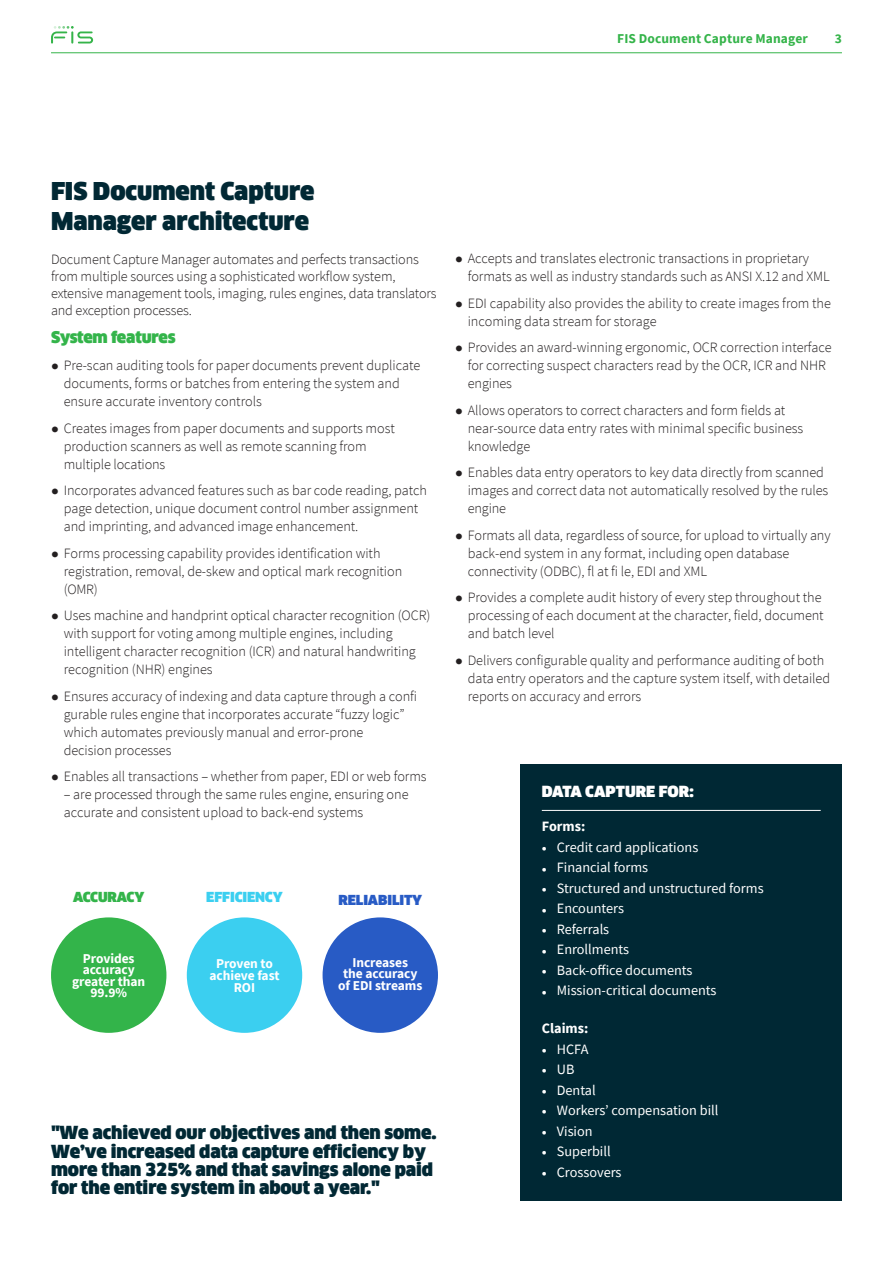
<style>
.page{position:relative;width:893px;height:1263px;background:#fff}
.page>*{position:absolute;margin:0;border:0;box-sizing:border-box;transform-origin:0 0}
.A_HEAD{font:900 24px/30px "Clan Offc Pro";color:#012834}
.BODY{font:900 17.55px/18.3px "Clan Offc Pro";letter-spacing:-.005em;color:#012834}
.BODY-2{font:900 15.75px "Clan Offc Pro";letter-spacing:-.02em;color:#33b44a}
.FEATURE_BOX_MAIN_TIT{font:900 15px "Clan Offc Pro";color:#fff}
.BODY-3{font:300 14.25px/18px "Source Sans Pro";letter-spacing:-.005em;color:#231f20}
.t1{font:14.25px "Source Sans Pro";color:#fff}
.FEATURE_BOX_BULLETS{font:700 14.25px "Source Sans Pro";color:#fff}
.BODY-4{font:700 13.5px/11.6px "Source Sans Pro";letter-spacing:-.005em;color:#fff;text-align:center}
.t2{font:700 13.5px "Source Sans Pro";letter-spacing:.01em;color:#35b44a}
.BODY-5{font:900 13.5px "Clan Offc Pro";letter-spacing:-.01em;color:#285bc5}
.BODY-6{font:900 13.5px "Clan Offc Pro";letter-spacing:-.01em;color:#3bcff0}
.BODY-7{font:900 13.5px "Clan Offc Pro";letter-spacing:-.01em;color:#33b44a}
.s1{font-family:"Wigrum"}
.s2{font-family:"Wigrum";font-size:9px}
</style>
<div class="page">
<hr style="left:51px;top:52px;width:791px;height:1px;background:#35b44a">
<svg style="left:51px;top:26px;width:42px;height:18px"></svg>
<div style="left:521px;top:764px;width:321px;height:436px;background:#002834"></div>
<hr style="left:542px;top:810px;width:279px;height:1px;background:#fff">
<div style="left:51px;top:917px;width:115px;height:116px;background:#33b44a;border-radius:50%"></div>
<div style="left:187px;top:917px;width:115px;height:116px;background:#3bcff0;border-radius:50%"></div>
<div style="left:323px;top:917px;width:115px;height:116px;background:#285bc5;border-radius:50%"></div>
<p class="t2" style="left:617px;top:30px;width:192px">FIS Document Capture Manager</p>
<p class="t2" style="left:835px;top:30px;width:9px">3</p>
<p class="A_HEAD" style="left:51px;top:176px;width:265px">FIS Document Capture<br>Manager architecture</p>
<p class="BODY-3" style="left:51px;top:251px;width:387px;line-height:17.1px">Document Capture Manager automates and perfects transactions from multiple sources using a sophisticated workflow system, extensive management tools, imaging, rules engines, data translators and exception processes.</p>
<p class="BODY-2" style="left:51px;top:328px;width:126px">System features</p>
<p class="BODY-3" style="left:64px;top:357px;width:358px;text-indent:-13px"><span class="s1">●</span> Pre-scan auditing tools for paper documents prevent duplicate documents, forms or batches from entering the system and ensure accurate inventory controls</p>
<p class="BODY-3" style="left:64px;top:419px;width:332px;text-indent:-13px"><span class="s1">●</span> Creates images from paper documents and supports most production scanners as well as remote scanning from multiple locations</p>
<p class="BODY-3" style="left:64px;top:482px;width:365px;text-indent:-13px"><span class="s1">●</span> Incorporates advanced features such as bar code reading, patch page detection, unique document control number assignment and imprinting, and advanced image enhancement.</p>
<p class="BODY-3" style="left:64px;top:544px;width:340px;text-indent:-13px"><span class="s1">●</span> Forms processing capability provides identification with registration, removal, de-skew and optical mark recognition (OMR)</p>
<p class="BODY-3" style="left:64px;top:607px;width:368px;text-indent:-13px"><span class="s1">●</span> Uses machine and handprint optical character recognition (OCR) with support for voting among multiple engines, including intelligent character recognition (ICR) and natural handwriting recognition (NHR) engines</p>
<p class="BODY-3" style="left:64px;top:687px;width:355px;text-indent:-13px"><span class="s1">●</span> Ensures accuracy of indexing and data capture through a confi gurable rules engine that incorporates accurate “fuzzy logic” which automates previously manual and error-prone<br>decision processes</p>
<p class="BODY-3" style="left:51px;top:768px;width:377px"><span class="s1">●</span> Enables all transactions – whether from paper, EDI or web forms</p>
<p class="BODY-3" style="left:64px;top:786px;width:346px">– are processed through the same rules engine, ensuring one accurate and consistent upload to back-end systems</p>
<p class="BODY-7" style="left:73px;top:889px;width:73px">ACCURACY</p>
<p class="BODY-4" style="left:72px;top:952px;width:75px">Provides accuracy greater than<br>99.9%</p>
<p class="BODY-6" style="left:206px;top:889px;width:78px">EFFICIENCY</p>
<p class="BODY-4" style="left:216px;top:958px;width:58px">Proven to</p>
<p class="BODY-4" style="left:209px;top:969px;width:71px">achieve fast</p>
<p class="BODY-4" style="left:234px;top:981px;width:23px">ROI</p>
<p class="BODY-5" style="left:338px;top:892px;width:85px">RELIABILITY</p>
<p class="BODY-4" style="left:352px;top:956px;width:57px">Increases</p>
<p class="BODY-4" style="left:343px;top:968px;width:76px">the accuracy</p>
<p class="BODY-4" style="left:338px;top:979px;width:86px">of EDI streams</p>
<p class="BODY" style="left:51px;top:1124px;width:387px">"We achieved our objectives and then some.<br>We’ve increased data capture efficiency by more than 325% and that savings alone paid for the entire system in about a year."</p>
<p class="BODY-3" style="left:468px;top:249px;width:364px;text-indent:-13px"><span class="s1">●</span> Accepts and translates electronic transactions in proprietary formats as well as industry standards such as ANSI X.12 and XML</p>
<p class="BODY-3" style="left:468px;top:294px;width:365px;text-indent:-13px"><span class="s1">●</span> EDI capability also provides the ability to create images from the incoming data stream for storage</p>
<p class="BODY-3" style="left:468px;top:338px;width:365px;text-indent:-13px"><span class="s1">●</span> Provides an award-winning ergonomic, OCR correction interface for correcting suspect characters read by the OCR, ICR and NHR engines</p>
<p class="BODY-3" style="left:468px;top:401px;width:337px;text-indent:-13px"><span class="s1">●</span> Allows operators to correct characters and form fields at near-source data entry rates with minimal specific business knowledge</p>
<p class="BODY-3" style="left:468px;top:463px;width:362px;text-indent:-13px"><span class="s1">●</span> Enables data entry operators to key data directly from scanned images and correct data not automatically resolved by the rules engine</p>
<p class="BODY-3" style="left:468px;top:526px;width:364px;text-indent:-13px"><span class="s1">●</span> Formats all data, regardless of source, for upload to virtually any back-end system in any format, including open database connectivity (ODBC), fl at fi le, EDI and XML</p>
<p class="BODY-3" style="left:468px;top:588px;width:357px;text-indent:-13px"><span class="s1">●</span> Provides a complete audit history of every step throughout the processing of each document at the character, field, document and batch level</p>
<p class="BODY-3" style="left:468px;top:651px;width:364px;text-indent:-13px"><span class="s1">●</span> Delivers configurable quality and performance auditing of both data entry operators and the capture system itself, with detailed reports on accuracy and errors</p>
<p class="FEATURE_BOX_MAIN_TIT" style="left:542px;top:783px;width:153px">DATA CAPTURE FOR:</p>
<p class="FEATURE_BOX_BULLETS" style="left:542px;top:817px;width:45px">Forms:</p>
<p class="t1" style="left:542px;top:838px;width:158px"><span class="s2">●</span> Credit card applications</p>
<p class="t1" style="left:542px;top:859px;width:108px"><span class="s2">●</span> Financial forms</p>
<p class="t1" style="left:542px;top:879px;width:223px"><span class="s2">●</span> Structured and unstructured forms</p>
<p class="t1" style="left:542px;top:900px;width:84px"><span class="s2">●</span> Encounters</p>
<p class="t1" style="left:542px;top:920px;width:69px"><span class="s2">●</span> Referrals</p>
<p class="t1" style="left:542px;top:941px;width:89px"><span class="s2">●</span> Enrollments</p>
<p class="t1" style="left:542px;top:961px;width:152px"><span class="s2">●</span> Back-office documents</p>
<p class="t1" style="left:542px;top:982px;width:176px"><span class="s2">●</span> Mission-critical documents</p>
<p class="FEATURE_BOX_BULLETS" style="left:542px;top:1019px;width:48px">Claims:</p>
<p class="t1" style="left:542px;top:1040px;width:48px"><span class="s2">●</span> HCFA</p>
<p class="t1" style="left:542px;top:1060px;width:34px"><span class="s2">●</span> UB</p>
<p class="t1" style="left:542px;top:1081px;width:55px"><span class="s2">●</span> Dental</p>
<p class="t1" style="left:542px;top:1101px;width:178px"><span class="s2">●</span> Workers’ compensation bill</p>
<p class="t1" style="left:542px;top:1122px;width:52px"><span class="s2">●</span> Vision</p>
<p class="t1" style="left:542px;top:1142px;width:70px"><span class="s2">●</span> Superbill</p>
<p class="t1" style="left:542px;top:1163px;width:81px"><span class="s2">●</span> Crossovers</p>
</div>
